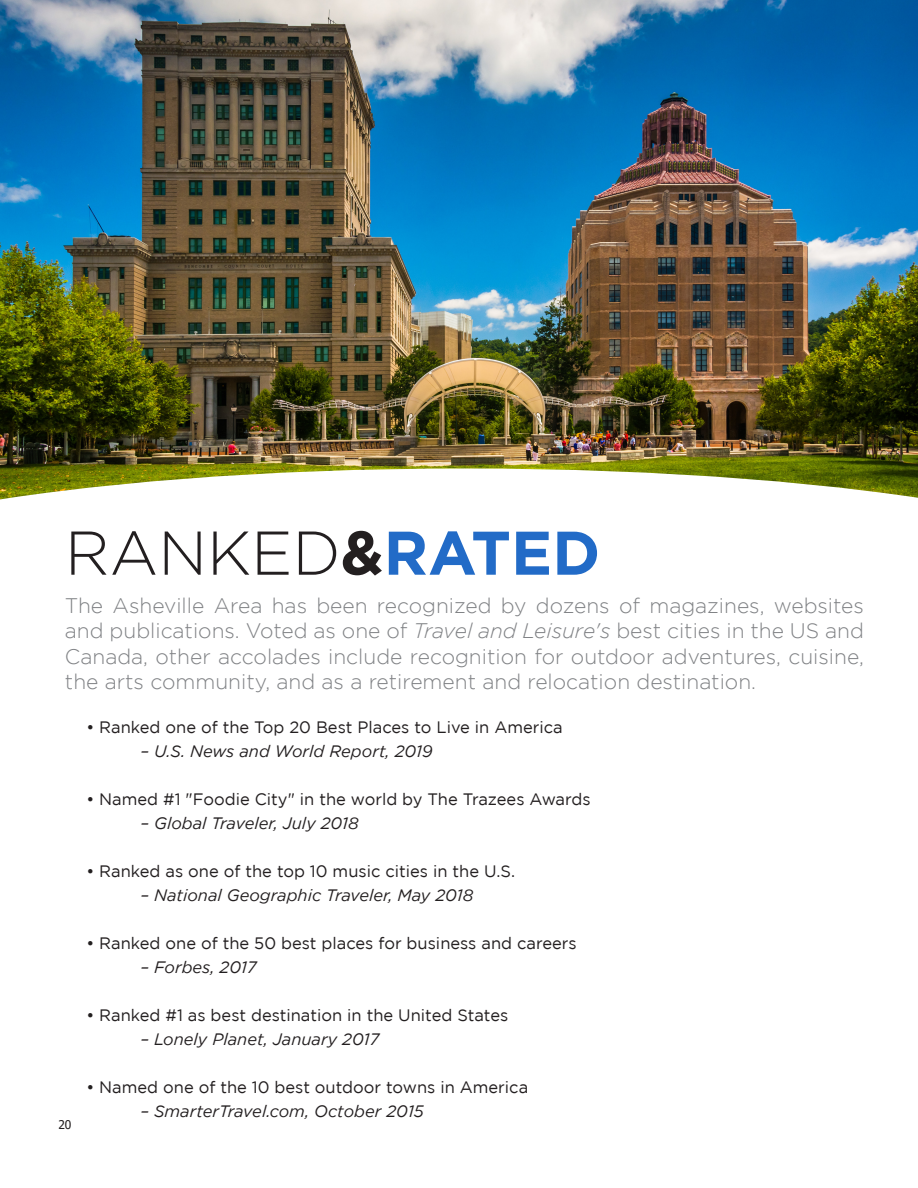
<style>
.page{position:relative;width:918px;height:1188px;background:#fff}
.page>*{position:absolute;margin:0;border:0;box-sizing:border-box;transform-origin:0 0}
.t1{font:300 61.65px "Gotham";color:#231f20}
.t2{font:300 21px/25.5px "Gotham";color:#808285;text-align:justify}
.t3{font:16.5px "Gotham";color:#231f20}
.t4{font:italic 16.5px "Gotham";color:#231f20}
.t5{font:12px "Tahoma";color:#231f20}
.s1{font-weight:700}
.s2{font-weight:700;font-size:61.5px;color:#226bc7}
.s3{font-style:italic}
</style>
<div class="page">
<img style="left:0;top:0;width:918px;height:468px">
<svg style="left:0;top:468px;width:918px;height:32px"></svg>
<p class="t1" style="left:65px;top:519px;width:537px">RANKED<span class="s1">&amp;</span><span class="s2">RATED</span></p>
<p class="t2" style="left:65px;top:592px;width:801px">The Asheville Area has been recognized by dozens of magazines, websites and publications. Voted as one of <span class="s3">Travel and Leisure's</span> best cities in the US and Canada, other accolades include recognition for outdoor adventures, cuisine, the arts community, and as a retirement and relocation destination.</p>
<p class="t3" style="left:86px;top:718px;width:478px">• Ranked one of the Top 20 Best Places to Live in America</p>
<p class="t4" style="left:140px;top:742px;width:294px">– U.S. News and World Report, 2019</p>
<p class="t3" style="left:86px;top:790px;width:506px">• Named #1 "Foodie City" in the world by The Trazees Awards</p>
<p class="t4" style="left:140px;top:814px;width:220px">– Global Traveler, July 2018</p>
<p class="t3" style="left:86px;top:862px;width:430px">• Ranked as one of the top 10 music cities in the U.S.</p>
<p class="t4" style="left:140px;top:886px;width:335px">– National Geographic Traveler, May 2018</p>
<p class="t3" style="left:86px;top:934px;width:492px">• Ranked one of the 50 best places for business and careers</p>
<p class="t4" style="left:140px;top:958px;width:118px">– Forbes, 2017</p>
<p class="t3" style="left:86px;top:1006px;width:423px">• Ranked #1 as best destination in the United States</p>
<p class="t4" style="left:140px;top:1030px;width:240px">– Lonely Planet, January 2017</p>
<p class="t3" style="left:86px;top:1078px;width:443px">• Named one of the 10 best outdoor towns in America</p>
<p class="t4" style="left:140px;top:1102px;width:285px">– SmarterTravel.com, October 2015</p>
<p class="t5" style="left:58px;top:1117px;width:15px">20</p>
</div>
